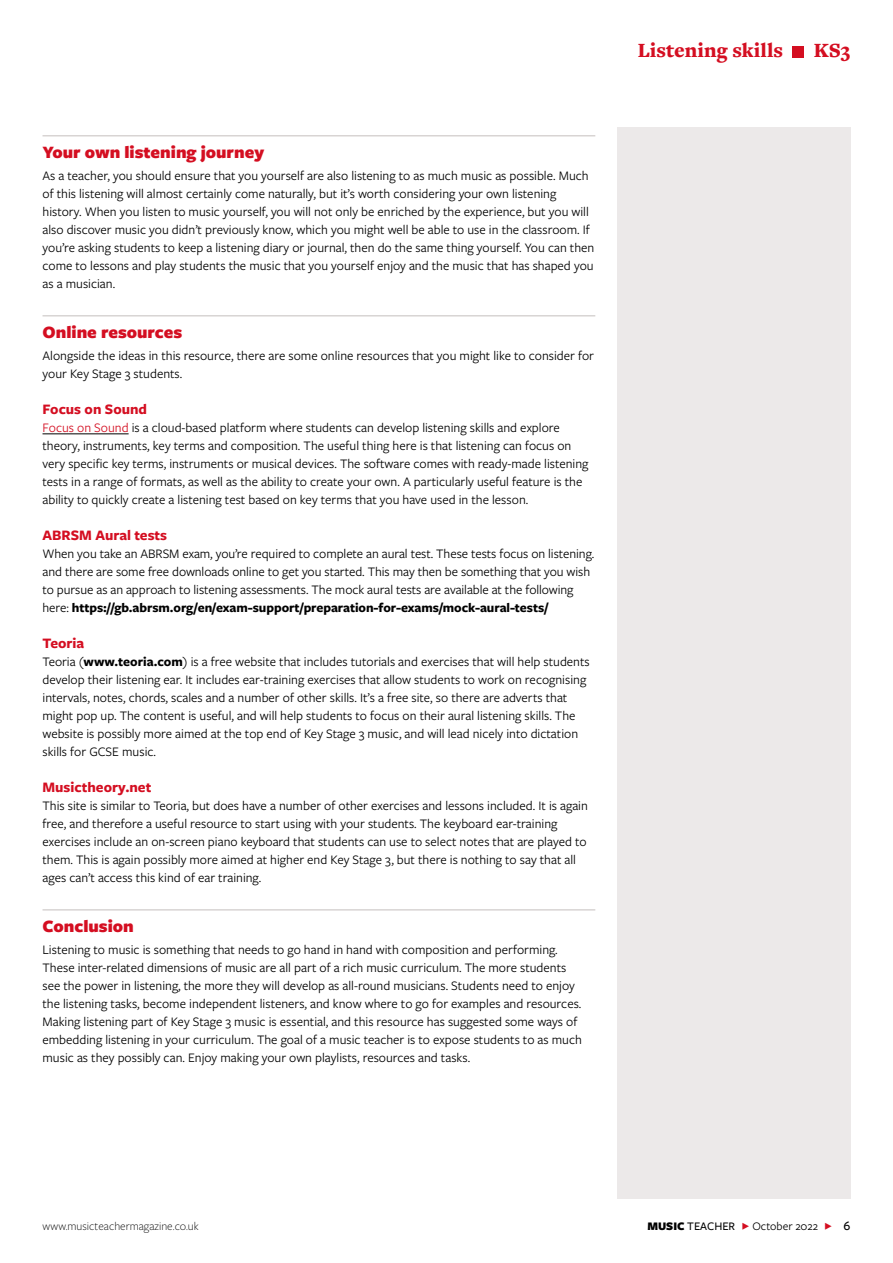
<style>
.page{position:relative;width:893px;height:1263px;background:#fff}
.page>*{position:absolute;margin:0;border:0;box-sizing:border-box;transform-origin:0 0}
.t1{font:900 21px "Freight Text Pro";color:#d40e21}
.t2{font:900 18px "Freight Sans Pro";color:#d40e21}
.t3{font:700 15px "Freight Sans Pro";color:#d40e21}
.t4{font:13.5px/18px "Freight Sans Pro";color:#000}
.t5{font:300 12px "Freight Sans Pro";color:#000}
.t6{font:12px "Freight Sans Pro";color:#000}
.s1{color:#d40e21}
.s2{font-weight:700}
.s3{font-weight:900}
.s4{font-weight:500}
.s5{font-weight:500;font-size:13.5px}
</style>
<div class="page">
<div style="left:793px;top:46px;width:11px;height:11px;background:#d40e21"></div>
<div style="left:617px;top:128px;width:233px;height:1071px;background:#ece9e9"></div>
<hr style="left:43px;top:135px;width:552px;height:1px;background:#d8d4d3">
<hr style="left:43px;top:315px;width:552px;height:1px;background:#d8d4d3">
<hr style="left:43px;top:434px;width:86px;height:1px;background:#000">
<hr style="left:43px;top:909px;width:552px;height:1px;background:#d8d4d3">
<h2 class="t2" style="left:43px;top:139px;width:223px">Your own listening journey</h2>
<p class="t4" style="left:43px;top:166px;width:553px">As a teacher, you should ensure that you yourself are also listening to as much music as possible. Much of this listening will almost certainly come naturally, but it’s worth considering your own listening history. When you listen to music yourself, you will not only be enriched by the experience, but you will also discover music you didn’t previously know, which you might well be able to use in the classroom. If you’re asking students to keep a listening diary or journal, then do the same thing yourself. You can then come to lessons and play students the music that you yourself enjoy and the music that has shaped you as a musician.</p>
<h2 class="t2" style="left:43px;top:319px;width:141px">Online resources</h2>
<p class="t4" style="left:43px;top:346px;width:553px">Alongside the ideas in this resource, there are some online resources that you might like to consider for your Key Stage 3 students.</p>
<p class="t3" style="left:43px;top:399px;width:106px">Focus on Sound</p>
<p class="t4" style="left:43px;top:418px;width:548px"><span class="s1">Focus on Sound</span> is a cloud-based platform where students can develop listening skills and explore theory, instruments, key terms and composition. The useful thing here is that listening can focus on very specific key terms, instruments or musical devices. The software comes with ready-made listening tests in a range of formats, as well as the ability to create your own. A particularly useful feature is the ability to quickly create a listening test based on key terms that you have used in the lesson.</p>
<p class="t3" style="left:43px;top:525px;width:126px">ABRSM Aural tests</p>
<p class="t4" style="left:43px;top:544px;width:553px">When you take an ABRSM exam, you’re required to complete an aural test. These tests focus on listening. and there are some free downloads online to get you started. This may then be something that you wish to pursue as an approach to listening assessments. The mock aural tests are available at the following here: <span class="s2">https://gb.abrsm.org/en/exam-support/preparation-for-exams/mock-aural-tests/</span></p>
<p class="t3" style="left:43px;top:633px;width:43px">Teoria</p>
<p class="t4" style="left:43px;top:652px;width:549px">Teoria (<span class="s2">www.teoria.com</span>) is a free website that includes tutorials and exercises that will help students develop their listening ear. It includes ear-training exercises that allow students to work on recognising intervals, notes, chords, scales and a number of other skills. It’s a free site, so there are adverts that might pop up. The content is useful, and will help students to focus on their aural listening skills. The website is possibly more aimed at the top end of Key Stage 3 music, and will lead nicely into dictation skills for GCSE music.</p>
<p class="t3" style="left:43px;top:777px;width:110px">Musictheory.net</p>
<p class="t4" style="left:43px;top:796px;width:547px">This site is similar to Teoria, but does have a number of other exercises and lessons included. It is again free, and therefore a useful resource to start using with your students. The keyboard ear-training exercises include an on-screen piano keyboard that students can use to select notes that are played to them. This is again possibly more aimed at higher end Key Stage 3, but there is nothing to say that all ages can’t access this kind of ear training.</p>
<h2 class="t2" style="left:43px;top:913px;width:93px">Conclusion</h2>
<p class="t4" style="left:43px;top:940px;width:541px">Listening to music is something that needs to go hand in hand with composition and performing.<br>These inter-related dimensions of music are all part of a rich music curriculum. The more students see the power in listening, the more they will develop as all-round musicians. Students need to enjoy the listening tasks, become independent listeners, and know where to go for examples and resources.<br>Making listening part of Key Stage 3 music is essential, and this resource has suggested some ways of embedding listening in your curriculum. The goal of a music teacher is to expose students to as much music as they possibly can. Enjoy making your own playlists, resources and tasks.</p>
<h1 class="t1" style="left:638px;top:36px;width:147px">Listening skills</h1>
<h1 class="t1" style="left:814px;top:36px;width:38px">KS3</h1>
<p class="t5" style="left:43px;top:1218px;width:158px">www.musicteachermagazine.co.uk</p>
<p class="t6" style="left:647px;top:1218px;width:205px"><span class="s3">MUSIC</span> <span class="s4">TEACHER</span> <span class="s1">F</span> October 2022 <span class="s1">F</span> <span class="s5">6</span></p>
</div>
